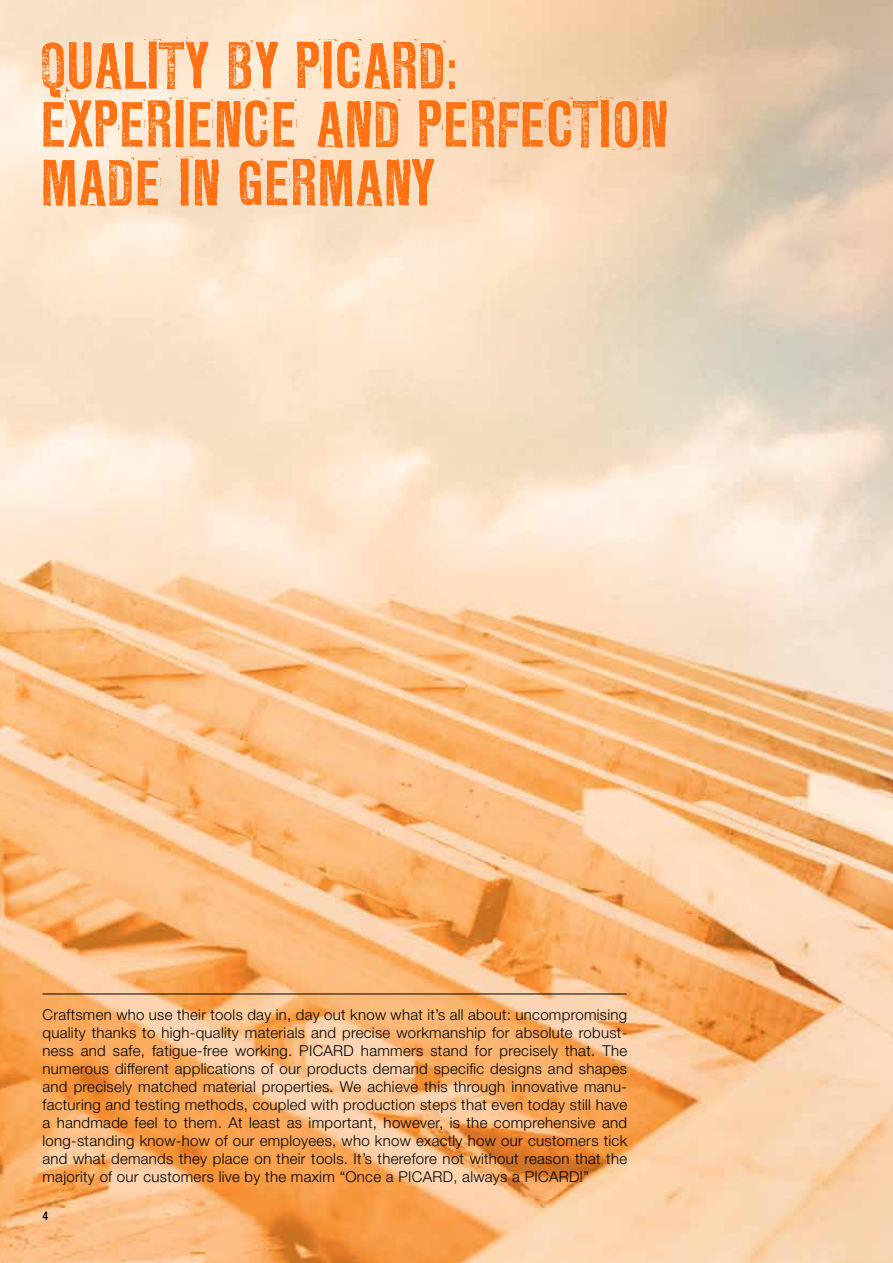
<style>
.page{position:relative;width:893px;height:1263px;background:#fff}
.page>*{position:absolute;margin:0;border:0;box-sizing:border-box;transform-origin:0 0}
.t1{font:58.5px/58.5px "LL Rubber Grotesque OTF";letter-spacing:-.015em;color:#ff7112}
.t2{font:300 15px/18px "Helvetica Neue LT Pro";letter-spacing:.02em;color:#000;text-align:justify}
.t3{font:500 condensed 12px "Helvetica Neue LT Pro";color:#000}
</style>
<div class="page">
<img style="left:0;top:0;width:893px;height:1263px">
<hr style="left:43px;top:993px;width:584px;height:1px;background:#000">
<h1 class="t1" style="left:40px;top:38px;width:630px">QUALITY BY PICARD:<br>EXPERIENCE AND PERFECTION<br>MADE IN GERMANY</h1>
<p class="t2" style="left:43px;top:1005px;width:586px">Craftsmen who use their tools day in, day out know what it’s all about: uncompromising quality thanks to high-quality materials and precise workmanship for absolute robust&shy;ness and safe, fatigue-free working. PICARD hammers stand for precisely that. The numerous different applications of our products demand specific designs and shapes and precisely matched material properties. We achieve this through innovative manu&shy;facturing and testing methods, coupled with production steps that even today still have a handmade feel to them. At least as important, however, is the comprehensive and long-standing know-how of our employees, who know exactly how our customers tick and what demands they place on their tools. It’s therefore not without reason that the majority of our customers live by the maxim “Once a PICARD , always a PICARD !”</p>
<p class="t3" style="left:43px;top:1209px;width:7px">4</p>
</div>
